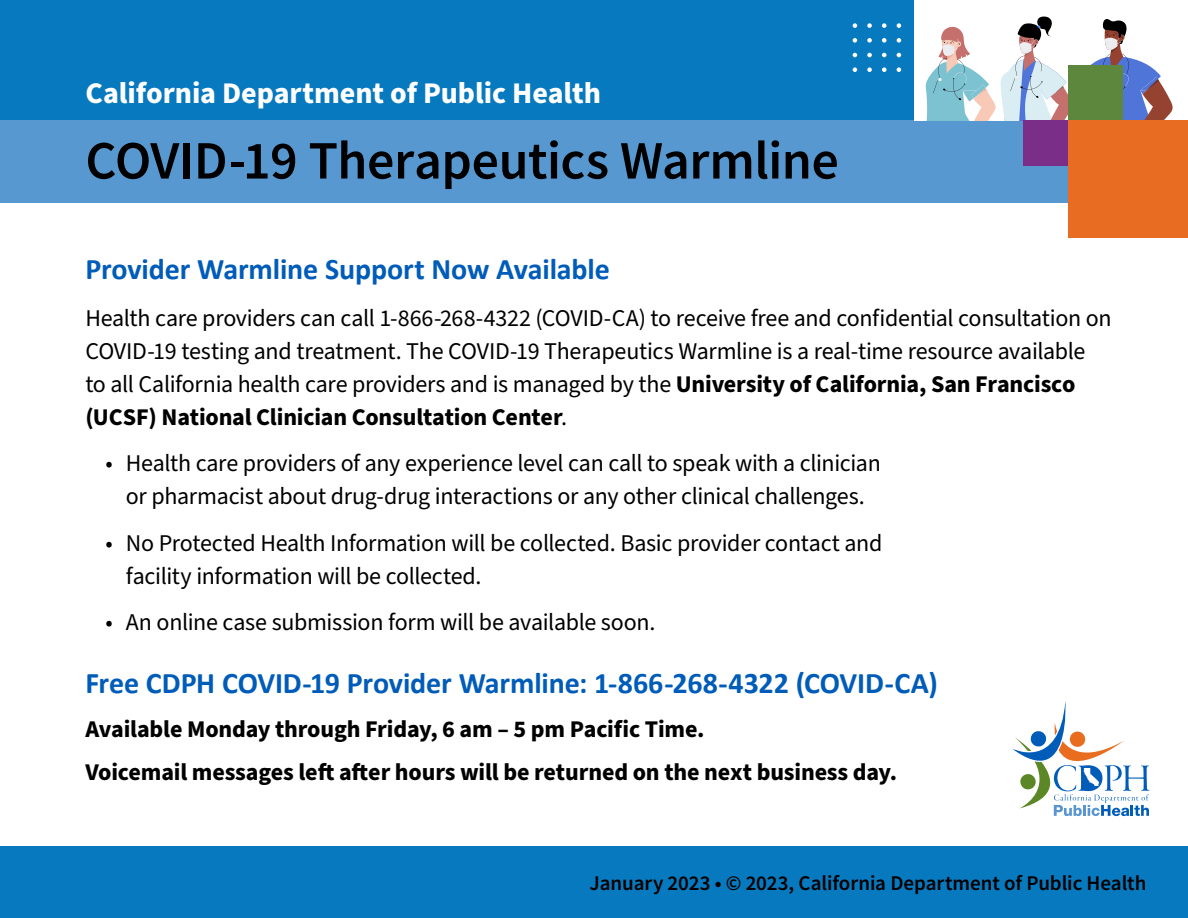
<style>
.page{position:relative;width:1188px;height:918px;background:#fff}
.page>*{position:absolute;margin:0;border:0;box-sizing:border-box;transform-origin:0 0}
.t1{font:600 54px "Source Sans Pro";letter-spacing:-.01em;color:#000}
.t2{font:700 30px "Calibri";letter-spacing:-.005em;color:#005cb9}
.t3{font:700 30px "Source Sans Pro";letter-spacing:-.005em;color:#fff}
.t4{font:24px/33px "Source Sans Pro";letter-spacing:-.015em;color:#000}
.t5{font:700 24px/43.5px "Source Sans Pro";letter-spacing:-.005em;color:#000}
.t6{font:600 21px "Source Sans Pro";letter-spacing:-.005em;color:#000}
.s1{font-weight:700}
</style>
<div class="page">
<div style="left:0;top:0;width:1188px;height:139px;background:#0779bf"></div>
<div style="left:0;top:847px;width:1188px;height:71px;background:#0779bf"></div>
<div style="left:0;top:120px;width:1089px;height:82px;background:#5798d1"></div>
<div style="left:915px;top:0;width:273px;height:120px;background:#fff"></div>
<svg style="left:925px;top:16px;width:248px;height:104px"></svg>
<div style="left:1069px;top:65px;width:54px;height:55px;background:#5d873c"></div>
<div style="left:1023px;top:120px;width:46px;height:46px;background:#7b2e87"></div>
<div style="left:1069px;top:120px;width:119px;height:118px;background:#e86d23"></div>
<svg style="left:897px;top:38px;width:4px;height:5px"></svg>
<svg style="left:853px;top:38px;width:4px;height:5px"></svg>
<svg style="left:867px;top:38px;width:5px;height:5px"></svg>
<svg style="left:882px;top:38px;width:5px;height:5px"></svg>
<svg style="left:897px;top:23px;width:4px;height:5px"></svg>
<svg style="left:853px;top:23px;width:4px;height:5px"></svg>
<svg style="left:867px;top:23px;width:5px;height:5px"></svg>
<svg style="left:882px;top:23px;width:5px;height:5px"></svg>
<svg style="left:897px;top:67px;width:4px;height:5px"></svg>
<svg style="left:853px;top:67px;width:4px;height:5px"></svg>
<svg style="left:867px;top:67px;width:5px;height:5px"></svg>
<svg style="left:882px;top:67px;width:5px;height:5px"></svg>
<svg style="left:897px;top:53px;width:4px;height:4px"></svg>
<svg style="left:853px;top:53px;width:4px;height:4px"></svg>
<svg style="left:867px;top:53px;width:5px;height:4px"></svg>
<svg style="left:882px;top:53px;width:5px;height:4px"></svg>
<svg style="left:1012px;top:701px;width:137px;height:115px"></svg>
<p class="t3" style="left:85px;top:72px;width:517px">California Department of Public Health</p>
<h1 class="t1" style="left:85px;top:125px;width:755px">COVID-19 Therapeutics Warmline</h1>
<p class="t2" style="left:85px;top:248px;width:526px">Provider Warmline Support Now Available</p>
<p class="t4" style="left:85px;top:302px;width:1028px">Health care providers can call 1-866-268-4322 (COVID-CA) to receive free and confidential consultation on COVID-19 testing and treatment. The COVID-19 Therapeutics Warmline is a real-time resource available to all California health care providers and is managed by the <span class="s1">University of California, San Francisco (UCSF) National Clinician Consultation Center</span>.</p>
<p class="t4" style="left:106px;top:447px;width:777px;text-align:center">• Health care providers of any experience level can call to speak with a clinician or pharmacist about drug-drug interactions or any other clinical challenges.</p>
<p class="t4" style="left:126px;top:527px;width:758px;text-indent:-20px">• No Protected Health Information will be collected. Basic provider contact and facility information will be collected.</p>
<p class="t4" style="left:106px;top:606px;width:551px">• An online case submission form will be available soon.</p>
<p class="t2" style="left:85px;top:662px;width:854px">Free CDPH COVID-19 Provider Warmline: 1-866-268-4322 (COVID-CA)</p>
<p class="t5" style="left:85px;top:707px;width:813px">Available Monday through Friday, 6 am – 5 pm Pacific Time.<br>Voicemail messages left after hours will be returned on the next business day.</p>
<p class="t6" style="left:590px;top:870px;width:558px">January 2023 • © 2023, California Department of Public Health</p>
</div>
